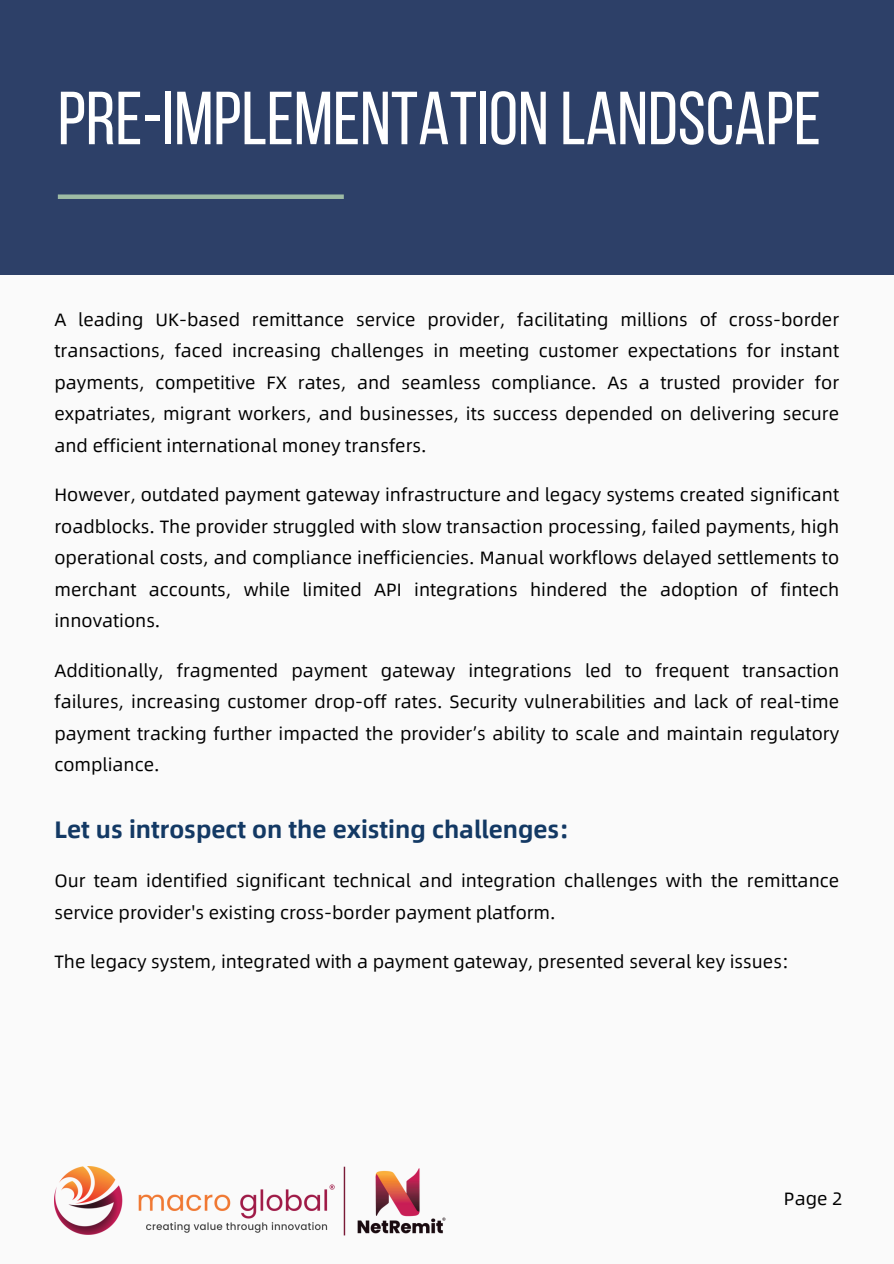
<style>
.page{position:relative;width:894px;height:1264px;background:#fff}
.page>*{position:absolute;margin:0;border:0;box-sizing:border-box;transform-origin:0 0}
.t1{font:75px "Bebas Neue";color:#fff}
.t2{font:700 24px "Alibaba Sans";color:#133964}
.t3{font:18px/31.5px "Alibaba Sans";color:#000;text-align:justify}
</style>
<div class="page">
<div style="left:0;top:0;width:893px;height:1263px;background:#fafafa"></div>
<div style="left:0;top:0;width:893px;height:275px;background:#2d4068"></div>
<div style="left:58px;top:194px;width:286px;height:5px;background:#9dbba4"></div>
<img style="left:54px;top:1166px;width:392px;height:69px">
<h1 class="t1" style="left:58px;top:88px;width:764px">PRE-IMPLEMENTATION LANDSCAPE</h1>
<p class="t3" style="left:54px;top:302px;width:786px">A leading UK-based remittance service provider, facilitating millions of cross-border transactions, faced increasing challenges in meeting customer expectations for instant payments, competitive FX rates, and seamless compliance. As a trusted provider for expatriates, migrant workers, and businesses, its success depended on delivering secure and efficient international money transfers.</p>
<p class="t3" style="left:54px;top:478px;width:786px">However, outdated payment gateway infrastructure and legacy systems created significant roadblocks. The provider struggled with slow transaction processing, failed payments, high operational costs, and compliance inefficiencies. Manual workflows delayed settlements to merchant accounts, while limited API integrations hindered the adoption of fintech innovations.</p>
<h2 class="t3" style="left:54px;top:653px;width:786px">Additionally, fragmented payment gateway integrations led to frequent transaction failures, increasing customer drop-off rates. Security vulnerabilities and lack of real-time payment tracking further impacted the provider’s ability to scale and maintain regulatory compliance.</h2>
<p class="t2" style="left:54px;top:809px;width:516px">Let us introspect on the existing challenges:</p>
<p class="t3" style="left:54px;top:864px;width:786px">Our team identified significant technical and integration challenges with the remittance service provider's existing cross-border payment platform.</p>
<p class="t3" style="left:54px;top:945px;width:735px">The legacy system, integrated with a payment gateway, presented several key issues:</p>
<p class="t3" style="left:783px;top:1182px;width:60px">Page 2</p>
</div>
